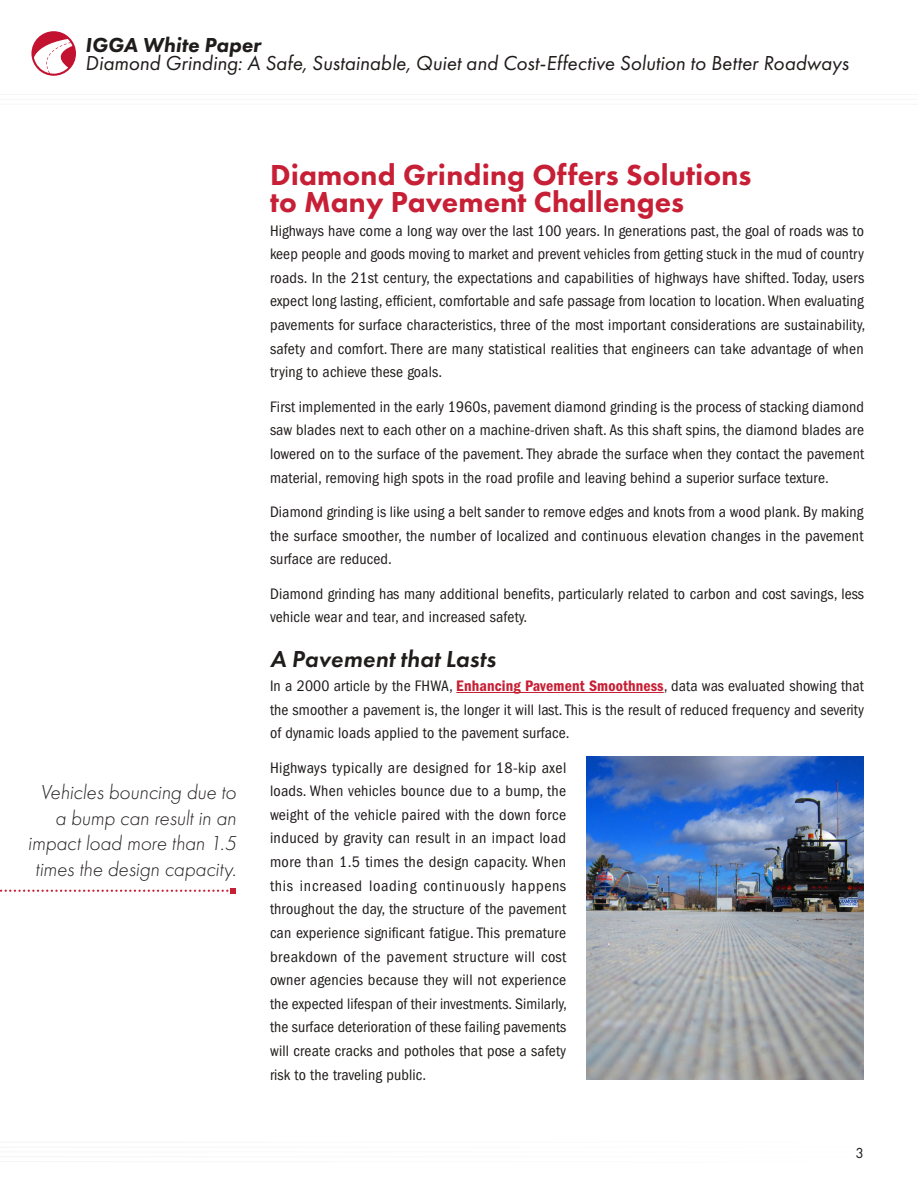
<style>
.page{position:relative;width:918px;height:1188px;background:#fff}
.page>*{position:absolute;margin:0;border:0;box-sizing:border-box;transform-origin:0 0}
.t1{font:800 30px/27px "Futura PT";letter-spacing:.005em;color:#c71f35}
.t2{font:italic 600 24px "Futura PT";letter-spacing:.01em;color:#201c1b}
.Sidebar_Text{font:italic 300 21px/25.5px "Futura PT";letter-spacing:-.005em;color:#231f20;text-align:right}
.t3{font:italic 21px "Futura PT";color:#201c1b}
.t4{font:italic 800 21px "Futura PT";letter-spacing:.005em;color:#201c1b}
.Body{font:condensed 15.75px/23.7px "Franklin Gothic LT Pro";letter-spacing:.01em;color:#201c1b;text-align:justify}
.t5{font:15px "Futura PT";color:#201c1b}
.s1{font-family:"Franklin Gothic LT Pro Cn Dm";font-stretch:normal;color:#c71f35}
</style>
<div class="page">
<hr style="left:0;top:94px;width:918px;height:1px;background:#a29e9d">
<hr style="left:0;top:99px;width:918px;height:1px;background:#a29e9d">
<hr style="left:0;top:104px;width:918px;height:1px;background:#a29e9d">
<hr style="left:0;top:1142px;width:918px;height:1px;background:#a29e9d">
<hr style="left:0;top:1147px;width:918px;height:1px;background:#a29e9d">
<hr style="left:0;top:1152px;width:918px;height:1px;background:#a29e9d">
<hr style="left:0;top:1157px;width:918px;height:1px;background:#a29e9d">
<hr style="left:0;top:1161px;width:918px;height:1px;background:#a29e9d">
<svg style="left:31px;top:31px;width:45px;height:45px"></svg>
<svg style="left:34px;top:39px;width:38px;height:35px"></svg>
<hr style="left:456px;top:692px;width:208px;height:1px;background:#c71f35">
<img style="left:586px;top:756px;width:278px;height:324px">
<svg style="left:0;top:888px;width:236px;height:6px"></svg>
<h3 class="t4" style="left:85px;top:32px;width:177px">IGGA White Paper</h3>
<h3 class="t3" style="left:85px;top:51px;width:765px">Diamond Grinding: A Safe, Sustainable, Quiet and Cost-Effective Solution to Better Roadways</h3>
<p class="Sidebar_Text" style="left:28px;top:780px;width:210px">Vehicles bouncing due to a bump can result in an impact load more than 1.5 times the design capacity.</p>
<h1 class="t1" style="left:270px;top:161px;width:483px">Diamond Grinding Offers Solutions to Many Pavement Challenges</h1>
<p class="Body" style="left:270px;top:219px;width:597px">Highways have come a long way over the last 100 years. In generations past, the goal of roads was to keep people and goods moving to market and prevent vehicles from getting stuck in the mud of country roads. In the 21st century, the expectations and capabilities of highways have shifted. Today, users expect long lasting, efficient, comfortable and safe passage from location to location. When evaluating pavements for surface characteristics, three of the most important considerations are sustainability, safety and comfort. There are many statistical realities that engineers can take advantage of when trying to achieve these goals.</p>
<p class="Body" style="left:270px;top:395px;width:596px">First implemented in the early 1960s, pavement diamond grinding is the process of stacking diamond saw blades next to each other on a machine-driven shaft. As this shaft spins, the diamond blades are lowered on to the surface of the pavement. They abrade the surface when they contact the pavement material, removing high spots in the road profile and leaving behind a superior surface texture.</p>
<p class="Body" style="left:270px;top:500px;width:595px">Diamond grinding is like using a belt sander to remove edges and knots from a wood plank. By making the surface smoother, the number of localized and continuous elevation changes in the pavement surface are reduced.</p>
<p class="Body" style="left:270px;top:582px;width:596px">Diamond grinding has many additional benefits, particularly related to carbon and cost savings, less vehicle wear and tear, and increased safety.</p>
<h2 class="t2" style="left:270px;top:644px;width:227px">A Pavement that Lasts</h2>
<p class="Body" style="left:270px;top:674px;width:596px">In a 2000 article by the FHWA, <span class="s1">Enhancing Pavement Smoothness</span>, data was evaluated showing that the smoother a pavement is, the longer it will last. This is the result of reduced frequency and severity of dynamic loads applied to the pavement surface.</p>
<p class="Body" style="left:270px;top:756px;width:298px">Highways typically are designed for 18-kip axel loads. When vehicles bounce due to a bump, the weight of the vehicle paired with the down force induced by gravity can result in an impact load more than 1.5 times the design capacity. When this increased loading continuously happens throughout the day, the structure of the pavement can experience significant fatigue. This premature breakdown of the pavement structure will cost owner agencies because they will not experience the expected lifespan of their investments. Similarly, the surface deterioration of these failing pavements will create cracks and potholes that pose a safety risk to the traveling public.</p>
<p class="t5" style="left:855px;top:1144px;width:10px">3</p>
</div>
